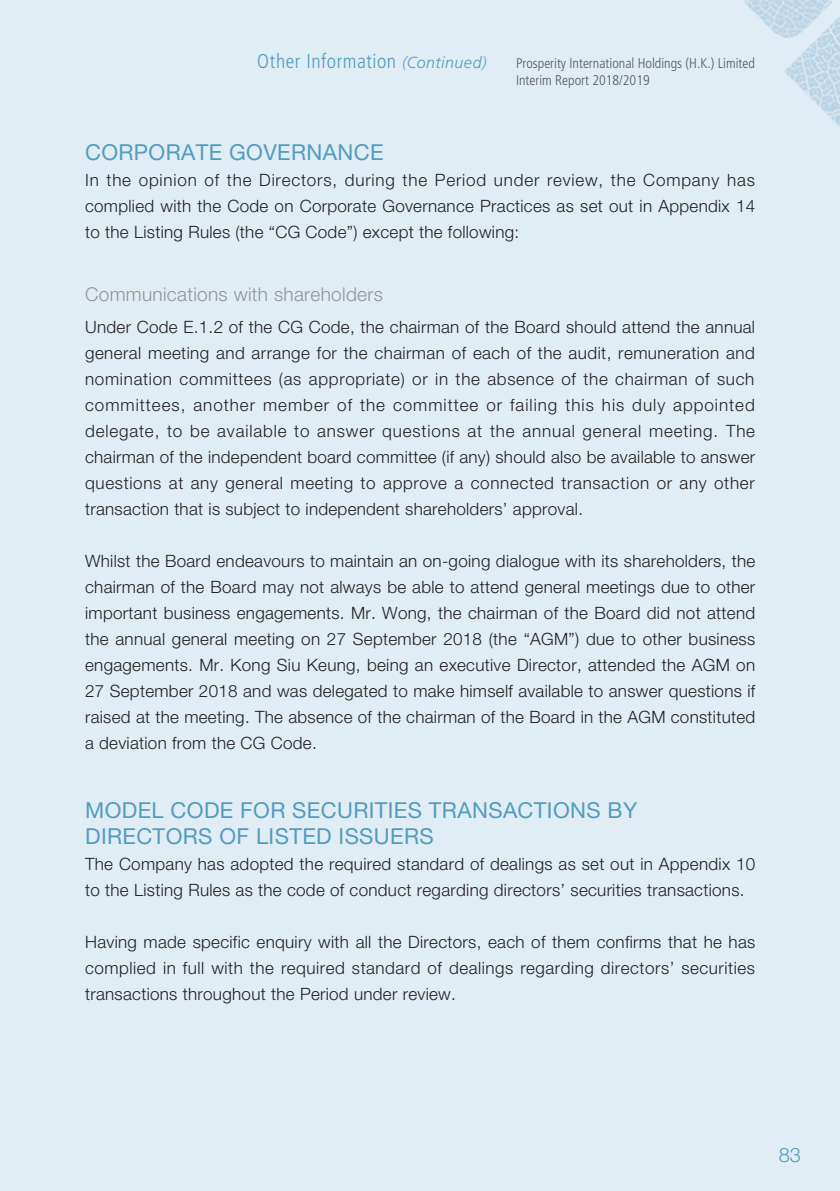
<style>
.page{position:relative;width:840px;height:1191px;background:#fff}
.page>*{position:absolute;margin:0;border:0;box-sizing:border-box;transform-origin:0 0}
._01_H1{font:22px/26px "Helvetica Neue LT Std";letter-spacing:.015em;color:#529cbe}
.t1{font:300 condensed 20px "Frutiger LT Std";letter-spacing:.025em;color:#529cbe}
.t2{font:300 20px "Helvetica Neue LT Std";color:#529cbe}
._02_H2{font:300 19px "Helvetica Neue LT Std";letter-spacing:.015em;color:#939598}
._00_txt{font:300 17px/26px "Helvetica Neue LT Std";letter-spacing:.015em;color:#231f20;text-align:justify}
.t3{font:300 condensed 14px/16.8px "Frutiger LT Std";color:#57585a}
.s1{font-style:italic;font-stretch:normal;font-size:16px}
</style>
<div class="page">
<p class="t1" style="left:257px;top:50px;width:231px">Other Information <span class="s1">(Continued)</span></p>
<p class="t3" style="left:515px;top:55px;width:240px">Prosperity International Holdings (H.K.) Limited<br>Interim Report 2018/2019</p>
<p class="_01_H1" style="left:85px;top:139px;width:299px">CORPORATE GOVERNANCE</p>
<p class="_00_txt" style="left:85px;top:167px;width:671px">In the opinion of the Directors, during the Period under review, the Company has complied with the Code on Corporate Governance Practices as set out in Appendix 14 to the Listing Rules (the “CG Code”) except the following:</p>
<p class="_02_H2" style="left:85px;top:283px;width:299px">Communications with shareholders</p>
<p class="_00_txt" style="left:85px;top:314px;width:671px">Under Code E.1.2 of the CG Code, the chairman of the Board should attend the annual general meeting and arrange for the chairman of each of the audit, remuneration and nomination committees (as appropriate) or in the absence of the chairman of such committees, another member of the committee or failing this his duly appointed delegate, to be available to answer questions at the annual general meeting. The chairman of the independent board committee (if any) should also be available to answer questions at any general meeting to approve a connected transaction or any other transaction that is subject to independent shareholders’ approval.</p>
<p class="_00_txt" style="left:85px;top:548px;width:671px">Whilst the Board endeavours to maintain an on-going dialogue with its shareholders, the chairman of the Board may not always be able to attend general meetings due to other important business engagements. Mr. Wong, the chairman of the Board did not attend the annual general meeting on 27 September 2018 (the “AGM”) due to other business engagements. Mr. Kong Siu Keung, being an executive Director, attended the AGM on 27 September 2018 and was delegated to make himself available to answer questions if raised at the meeting. The absence of the chairman of the Board in the AGM constituted a deviation from the CG Code.</p>
<p class="_01_H1" style="left:85px;top:797px;width:553px">MODEL CODE FOR SECURITIES TRANSACTIONS BY<br>DIRECTORS OF LISTED ISSUERS</p>
<p class="_00_txt" style="left:85px;top:851px;width:671px">The Company has adopted the required standard of dealings as set out in Appendix 10 to the Listing Rules as the code of conduct regarding directors’ securities transactions.</p>
<p class="_00_txt" style="left:85px;top:929px;width:671px">Having made specific enquiry with all the Directors, each of them confirms that he has complied in full with the required standard of dealings regarding directors’ securities transactions throughout the Period under review.</p>
<p class="t2" style="left:778px;top:1142px;width:24px">83</p>
</div>
